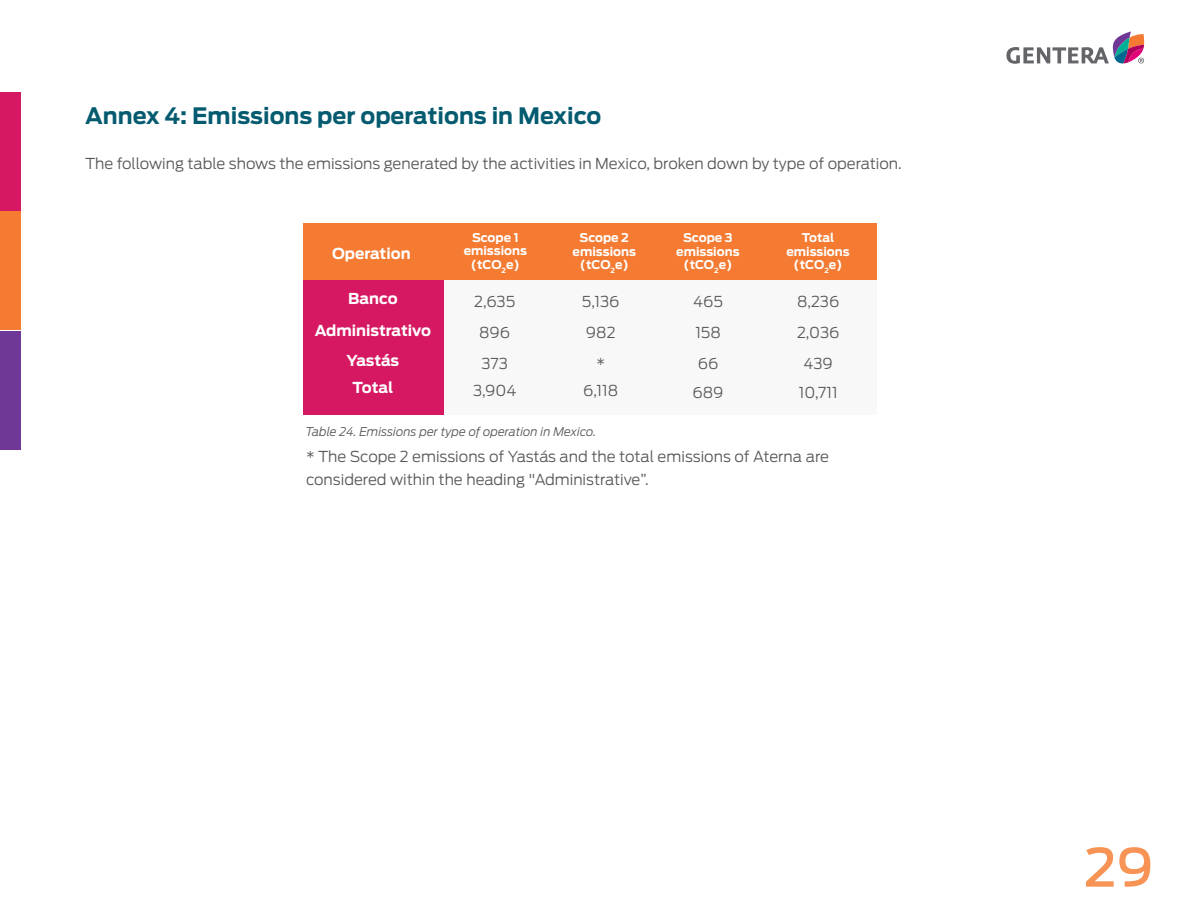
<style>
.page{position:relative;width:1188px;height:918px;background:#fff}
.page>*{position:absolute;margin:0;border:0;box-sizing:border-box;transform-origin:0 0}
.t1{font:500 52.5px "Antenna";color:#f79354}
.t2{font:700 22.5px "Antenna";color:#045b70}
.Body_text_2{font:300 15px/22.5px "Antenna";color:#57585a}
.Body_text_2-2{font:700 15px "Antenna";color:#fff}
.Body_text_2-3{font:700 12px/13.5px "Antenna";color:#fff;text-align:center}
.Body_text_2-4{font:italic 300 12px "Antenna";color:#57585a}
</style>
<div class="page">
<div style="left:0;top:92px;width:20px;height:119px;background:#d51861"></div>
<div style="left:0;top:211px;width:20px;height:119px;background:#f47b31"></div>
<div style="left:0;top:331px;width:20px;height:119px;background:#703896"></div>
<svg style="left:1006px;top:31px;width:138px;height:33px"></svg>
<div style="left:440px;top:279px;width:437px;height:135px;background:#f9f8f8"></div>
<div style="left:303px;top:279px;width:141px;height:135px;background:#d51861"></div>
<div style="left:303px;top:223px;width:574px;height:56px;background:#f47b31"></div>
<p class="t2" style="left:85px;top:103px;width:518px">Annex 4: Emissions per operations in Mexico</p>
<p class="Body_text_2" style="left:85px;top:152px;width:818px">The following table shows the emissions generated by the activities in Mexico, broken down by type of operation.</p>
<p class="Body_text_2-2" style="left:332px;top:245px;width:80px">Operation</p>
<p class="Body_text_2-2" style="left:348px;top:290px;width:51px">Banco</p>
<p class="Body_text_2-2" style="left:315px;top:321px;width:118px">Administrativo</p>
<p class="Body_text_2-2" style="left:347px;top:352px;width:54px">Yastás</p>
<p class="Body_text_2-2" style="left:353px;top:379px;width:42px">Total</p>
<p class="Body_text_2-3" style="left:464px;top:231px;width:65px">Scope 1 emissions (tCO<sub>2</sub>e)</p>
<p class="Body_text_2-3" style="left:573px;top:231px;width:65px">Scope 2 emissions (tCO<sub>2</sub>e)</p>
<p class="Body_text_2-3" style="left:676px;top:231px;width:65px">Scope 3 emissions (tCO<sub>2</sub>e)</p>
<p class="Body_text_2-3" style="left:786px;top:231px;width:65px">Total emissions (tCO<sub>2</sub>e)</p>
<p class="Body_text_2" style="left:474px;top:291px;width:43px">2,635</p>
<p class="Body_text_2" style="left:582px;top:291px;width:39px">5,136</p>
<p class="Body_text_2" style="left:693px;top:291px;width:31px">465</p>
<p class="Body_text_2" style="left:797px;top:291px;width:44px">8,236</p>
<p class="Body_text_2" style="left:479px;top:322px;width:33px">896</p>
<p class="Body_text_2" style="left:586px;top:322px;width:31px">982</p>
<p class="Body_text_2" style="left:695px;top:322px;width:27px">158</p>
<p class="Body_text_2" style="left:797px;top:322px;width:44px">2,036</p>
<p class="Body_text_2" style="left:482px;top:352px;width:28px">373</p>
<p class="Body_text_2" style="left:596px;top:352px;width:10px">*</p>
<p class="Body_text_2" style="left:698px;top:352px;width:22px">66</p>
<p class="Body_text_2" style="left:804px;top:352px;width:31px">439</p>
<p class="Body_text_2" style="left:473px;top:379px;width:45px">3,904</p>
<p class="Body_text_2" style="left:583px;top:379px;width:36px">6,118</p>
<p class="Body_text_2" style="left:693px;top:381px;width:33px">689</p>
<p class="Body_text_2" style="left:799px;top:381px;width:40px">10,711</p>
<p class="Body_text_2-4" style="left:306px;top:425px;width:292px">Table 24. Emissions per type of operation in Mexico.</p>
<p class="Body_text_2" style="left:306px;top:446px;width:525px">* The Scope 2 emissions of Yastás and the total emissions of Aterna are considered within the heading "Administrative”.</p>
<h1 class="t1" style="left:1084px;top:836px;width:71px">29</h1>
</div>
